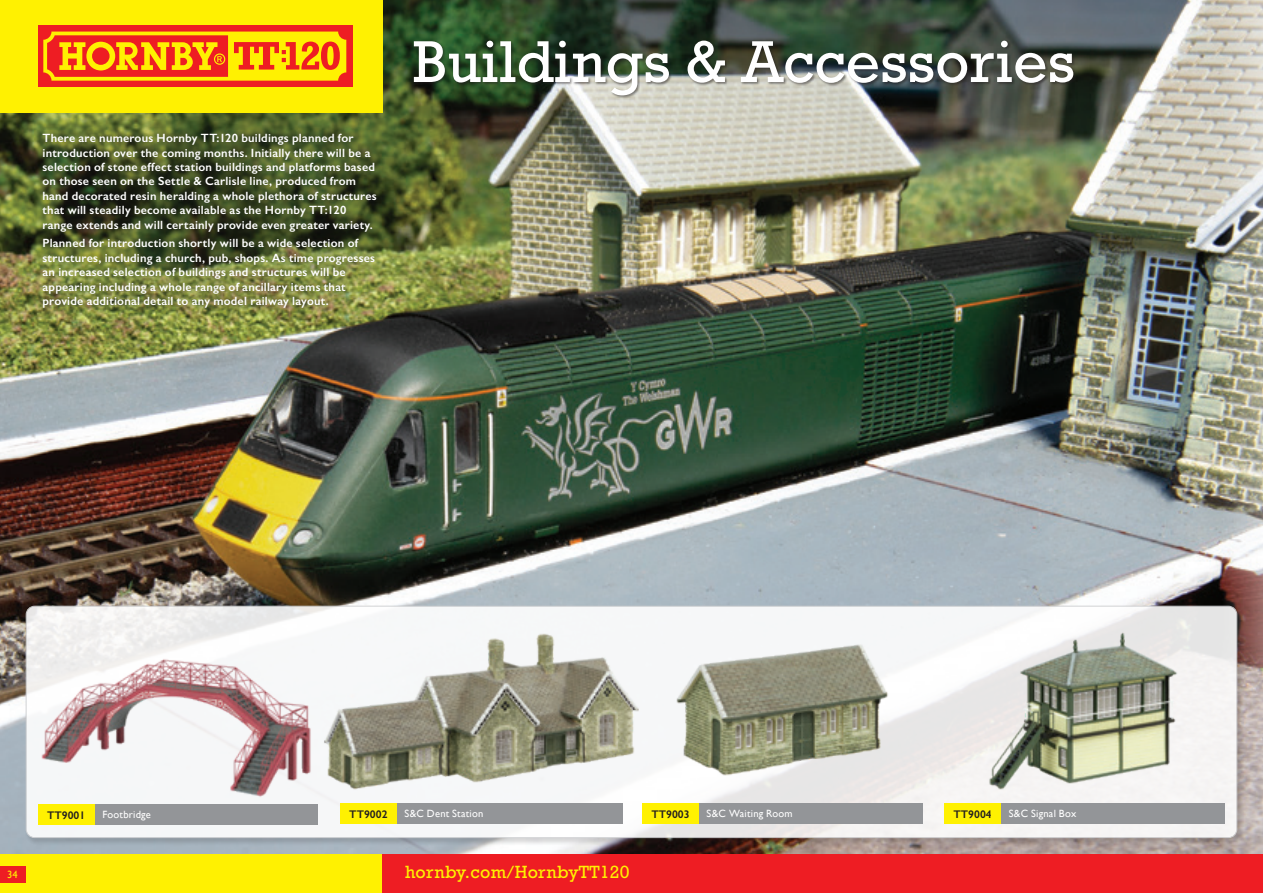
<style>
.page{position:relative;width:1263px;height:893px;background:#fff}
.page>*{position:absolute;margin:0;border:0;box-sizing:border-box;transform-origin:0 0}
.t1{font:60px "Rockwell Std";color:#fff}
.t2{font:18px "Rockwell Std";letter-spacing:.015em;color:#fff101}
.t3{font:600 12px/14.4px "Gill Sans";letter-spacing:.015em;color:#fff}
.t4{font:600 11.1px "Gill Sans";color:#231f20}
.t5{font:10.5px "Gill Sans";letter-spacing:.02em;color:#fff}
.t6{font:10.5px "Gill Sans";color:#fff101}
</style>
<div class="page">
<img style="left:0;top:0;width:1263px;height:855px">
<div style="left:0;top:855px;width:383px;height:38px;background:#fff101"></div>
<div style="left:383px;top:855px;width:880px;height:38px;background:#ee1d23"></div>
<div style="left:0;top:866px;width:26px;height:17px;background:#ee1d23"></div>
<div style="left:24px;top:604px;width:1220px;height:241px;background:#231f20;opacity:.2"></div>
<svg style="left:26px;top:606px;width:1211px;height:232px;fill:#f6f7f7"></svg>
<div style="left:26px;top:606px;width:1211px;height:232px;border:1px solid #d1d2d4;border-radius:9px"></div>
<img style="left:36px;top:653px;width:282px;height:153px">
<img style="left:319px;top:628px;width:326px;height:165px">
<img style="left:665px;top:631px;width:235px;height:159px">
<img style="left:985px;top:631px;width:198px;height:161px">
<div style="left:397px;top:803px;width:225px;height:21px;background:#939598"></div>
<div style="left:340px;top:803px;width:57px;height:21px;background:#fff101"></div>
<div style="left:699px;top:803px;width:223px;height:21px;background:#939598"></div>
<div style="left:642px;top:803px;width:57px;height:21px;background:#fff101"></div>
<div style="left:94px;top:804px;width:224px;height:21px;background:#939598"></div>
<div style="left:38px;top:804px;width:56px;height:21px;background:#fff101"></div>
<div style="left:1001px;top:803px;width:224px;height:21px;background:#939598"></div>
<div style="left:944px;top:803px;width:57px;height:21px;background:#fff101"></div>
<div style="left:413px;top:40px;width:663px;height:58px;background:#231f20;opacity:.5"></div>
<div style="left:0;top:0;width:383px;height:112px;background:#fff101"></div>
<div style="left:38px;top:26px;width:314px;height:61px;background:#ee1d23"></div>
<svg style="left:43px;top:32px;width:303px;height:49px"></svg>
<svg style="left:34px;top:125px;width:351px;height:191px;background:#515b2c"></svg>
<p class="t3" style="left:43px;top:131px;width:336px">There are numerous Hornby TT:120 buildings planned for introduction over the coming months. Initially there will be a selection of stone effect station buildings and platforms based on those seen on the Settle &amp; Carlisle line, produced from hand decorated resin heralding a whole plethora of structures that will steadily become available as the Hornby TT:120 range extends and will certainly provide even greater variety.</p>
<p class="t3" style="left:43px;top:236px;width:334px">Planned for introduction shortly will be a wide selection of structures, including a church, pub, shops. As time progresses an increased selection of buildings and structures will be appearing including a whole range of ancillary items that provide additional detail to any model railway layout.</p>
<h1 class="t1" style="left:412px;top:27px;width:664px">Buildings &amp; Accessories</h1>
<p class="t6" style="left:7px;top:868px;width:12px">34</p>
<p class="t4" style="left:47px;top:808px;width:40px">TT9001</p>
<p class="t5" style="left:102px;top:809px;width:50px">Footbridge</p>
<p class="t4" style="left:349px;top:807px;width:40px">TT9002</p>
<p class="t5" style="left:405px;top:808px;width:80px">S&amp;C Dent Station</p>
<p class="t4" style="left:651px;top:807px;width:40px">TT9003</p>
<p class="t5" style="left:707px;top:808px;width:88px">S&amp;C Waiting Room</p>
<p class="t4" style="left:953px;top:807px;width:40px">TT9004</p>
<p class="t5" style="left:1009px;top:808px;width:69px">S&amp;C Signal Box</p>
<h2 class="t2" style="left:405px;top:861px;width:226px">hornby.com/HornbyTT120</h2>
</div>
